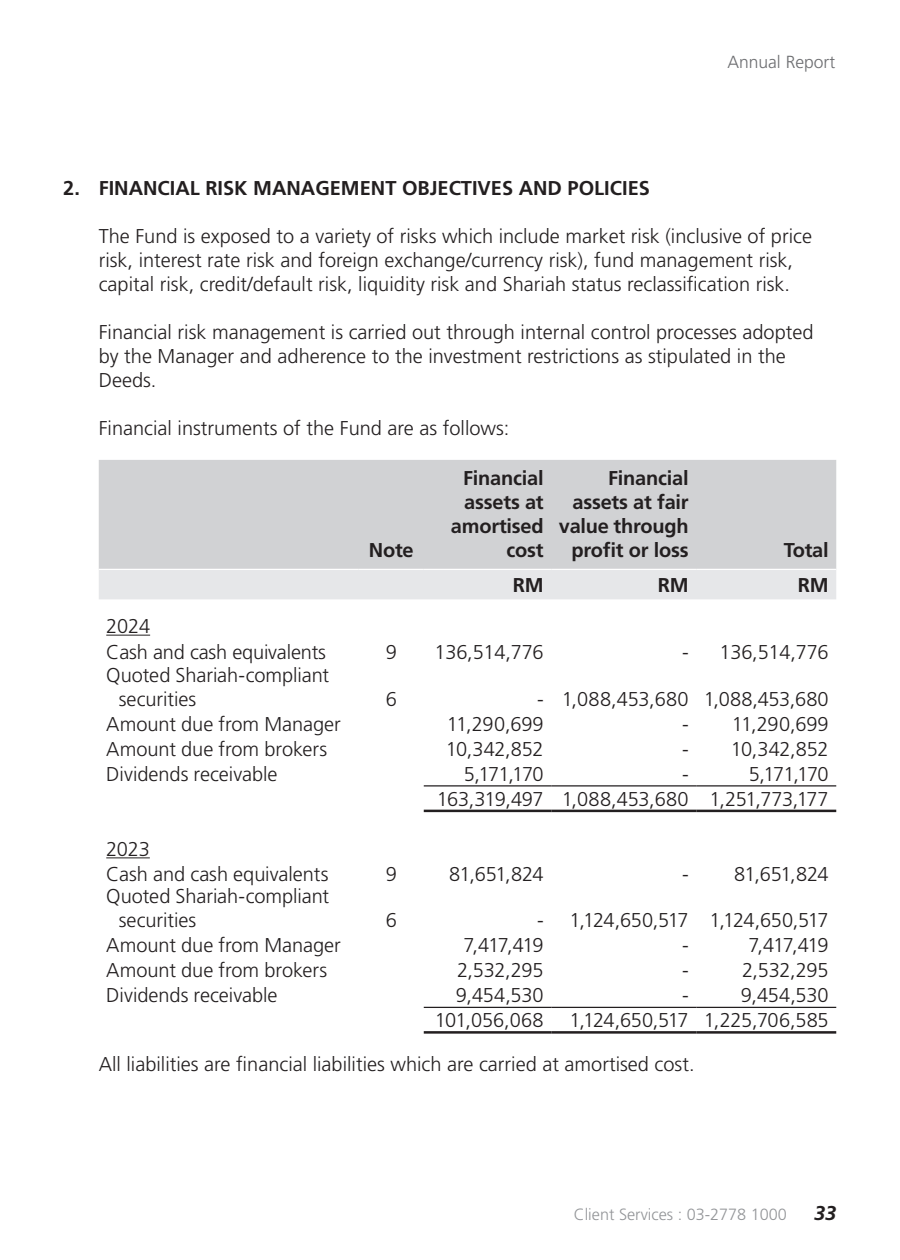
<style>
.page{position:relative;width:900px;height:1260px;background:#fff}
.page>*{position:absolute;margin:0;border:0;box-sizing:border-box;transform-origin:0 0}
.t1{font:300 20px/24px "Frutiger LT Std";color:#231f20}
.t2{font:700 20px/24px "Frutiger LT Std";letter-spacing:-.01em;color:#231f20;text-align:right}
.t3{font:300 20px/25px "Frutiger LT Std";letter-spacing:-.02em;color:#231f20;text-align:right}
.t4{font:300 20px "Frutiger LT Std";letter-spacing:-.05em;color:#231f20}
.t5{font:italic 700 20px "Frutiger LT Std";color:#231f20}
.t6{font:300 17.5px "Frutiger LT Std";color:#6c6d70}
.t7{font:300 16.25px "Frutiger LT Std";color:#939598}
</style>
<div class="page">
<div style="left:99px;top:460px;width:737px;height:109px;background:#d1d2d4"></div>
<div style="left:99px;top:570px;width:737px;height:29px;background:#e6e7e9"></div>
<hr style="left:424px;top:810px;width:127px;height:2px;background:#231f20">
<hr style="left:551px;top:810px;width:145px;height:2px;background:#231f20">
<hr style="left:696px;top:810px;width:140px;height:2px;background:#231f20">
<hr style="left:424px;top:1031px;width:127px;height:3px;background:#231f20">
<hr style="left:551px;top:1031px;width:145px;height:3px;background:#231f20">
<hr style="left:696px;top:1031px;width:140px;height:3px;background:#231f20">
<hr style="left:424px;top:785px;width:127px;height:2px;background:#231f20">
<hr style="left:551px;top:785px;width:145px;height:2px;background:#231f20">
<hr style="left:696px;top:785px;width:140px;height:2px;background:#231f20">
<hr style="left:424px;top:1007px;width:127px;height:1px;background:#231f20">
<hr style="left:551px;top:1007px;width:145px;height:1px;background:#231f20">
<hr style="left:696px;top:1007px;width:140px;height:1px;background:#231f20">
<hr style="left:106px;top:635px;width:44px;height:1px;background:#231f20">
<hr style="left:106px;top:857px;width:44px;height:1px;background:#231f20">
<p class="t6" style="left:727px;top:52px;width:109px">Annual Report</p>
<p class="t2" style="left:63px;top:176px;width:588px">2. FINANCIAL RISK MANAGEMENT OBJECTIVES AND POLICIES</p>
<p class="t1" style="left:99px;top:224px;width:715px">The Fund is exposed to a variety of risks which include market risk (inclusive of price risk, interest rate risk and foreign exchange/currency risk), fund management risk, capital risk, credit/default risk, liquidity risk and Shariah status reclassification risk.</p>
<p class="t1" style="left:99px;top:320px;width:716px">Financial risk management is carried out through internal control processes adopted by the Manager and adherence to the investment restrictions as stipulated in the<br>Deeds.</p>
<p class="t1" style="left:99px;top:416px;width:412px">Financial instruments of the Fund are as follows:</p>
<p class="t1" style="left:106px;top:613px;width:221px;line-height:26.2px">2024<br>Cash and cash equivalents</p>
<p class="t1" style="left:119px;top:663px;width:212px;text-indent:-12px">Quoted Shariah-compliant securities</p>
<p class="t2" style="left:369px;top:538px;width:46px">Note</p>
<p class="t2" style="left:451px;top:466px;width:94px">Financial assets at amortised cost</p>
<p class="t2" style="left:559px;top:466px;width:132px">Financial assets at fair value through profit or loss</p>
<p class="t2" style="left:784px;top:538px;width:46px">Total</p>
<p class="t2" style="left:513px;top:573px;width:32px">RM</p>
<p class="t2" style="left:658px;top:573px;width:32px">RM</p>
<p class="t2" style="left:798px;top:573px;width:32px">RM</p>
<p class="t1" style="left:386px;top:641px;width:13px">9</p>
<p class="t1" style="left:435px;top:641px;width:111px">136,514,776</p>
<p class="t1" style="left:682px;top:641px;width:148px">- 136,514,776</p>
<p class="t1" style="left:386px;top:687px;width:13px">6</p>
<p class="t1" style="left:537px;top:687px;width:293px">- 1,088,453,680 1,088,453,680</p>
<p class="t1" style="left:106px;top:712px;width:236px">Amount due from Manager</p>
<p class="t1" style="left:447px;top:712px;width:98px">11,290,699</p>
<p class="t1" style="left:682px;top:712px;width:148px">- 11,290,699</p>
<p class="t1" style="left:106px;top:737px;width:222px">Amount due from brokers</p>
<p class="t1" style="left:446px;top:737px;width:99px">10,342,852</p>
<p class="t1" style="left:682px;top:737px;width:148px">- 10,342,852</p>
<p class="t1" style="left:106px;top:762px;width:173px">Dividends receivable</p>
<p class="t1" style="left:464px;top:762px;width:82px">5,171,170</p>
<p class="t1" style="left:682px;top:762px;width:8px">-</p>
<p class="t3" style="left:437px;top:762px;width:393px">5,171,170<br>163,319,497 1,088,453,680 1,251,773,177</p>
<p class="t1" style="left:106px;top:837px;width:224px;line-height:25px">2023<br>Cash and cash equivalents</p>
<p class="t1" style="left:119px;top:885px;width:212px;text-indent:-12px">Quoted Shariah-compliant securities</p>
<p class="t1" style="left:386px;top:862px;width:13px">9</p>
<p class="t1" style="left:449px;top:862px;width:96px">81,651,824</p>
<p class="t1" style="left:682px;top:862px;width:148px">- 81,651,824</p>
<p class="t1" style="left:386px;top:909px;width:13px">6</p>
<p class="t4" style="left:537px;top:909px;width:293px">- 1,124,650,517 1,124,650,517</p>
<p class="t1" style="left:106px;top:934px;width:236px">Amount due from Manager</p>
<p class="t1" style="left:463px;top:934px;width:82px">7,417,419</p>
<p class="t1" style="left:682px;top:934px;width:8px">-</p>
<p class="t1" style="left:748px;top:934px;width:82px">7,417,419</p>
<p class="t1" style="left:106px;top:959px;width:222px">Amount due from brokers</p>
<p class="t1" style="left:457px;top:959px;width:88px">2,532,295</p>
<p class="t1" style="left:682px;top:959px;width:8px">-</p>
<p class="t1" style="left:742px;top:959px;width:88px">2,532,295</p>
<p class="t1" style="left:106px;top:984px;width:173px">Dividends receivable</p>
<p class="t1" style="left:456px;top:984px;width:90px">9,454,530</p>
<p class="t1" style="left:682px;top:984px;width:8px">-</p>
<p class="t1" style="left:741px;top:984px;width:90px">9,454,530</p>
<p class="t1" style="left:435px;top:1009px;width:110px">101,056,068</p>
<p class="t1" style="left:99px;top:999px;width:732px;line-height:44px;text-indent:471px">1,124,650,517 1,225,706,585<br>All liabilities are financial liabilities which are carried at amortised cost.</p>
<p class="t7" style="left:574px;top:1205px;width:215px">Client Services : 03-2778 1000</p>
<p class="t5" style="left:814px;top:1201px;width:24px">33</p>
</div>
